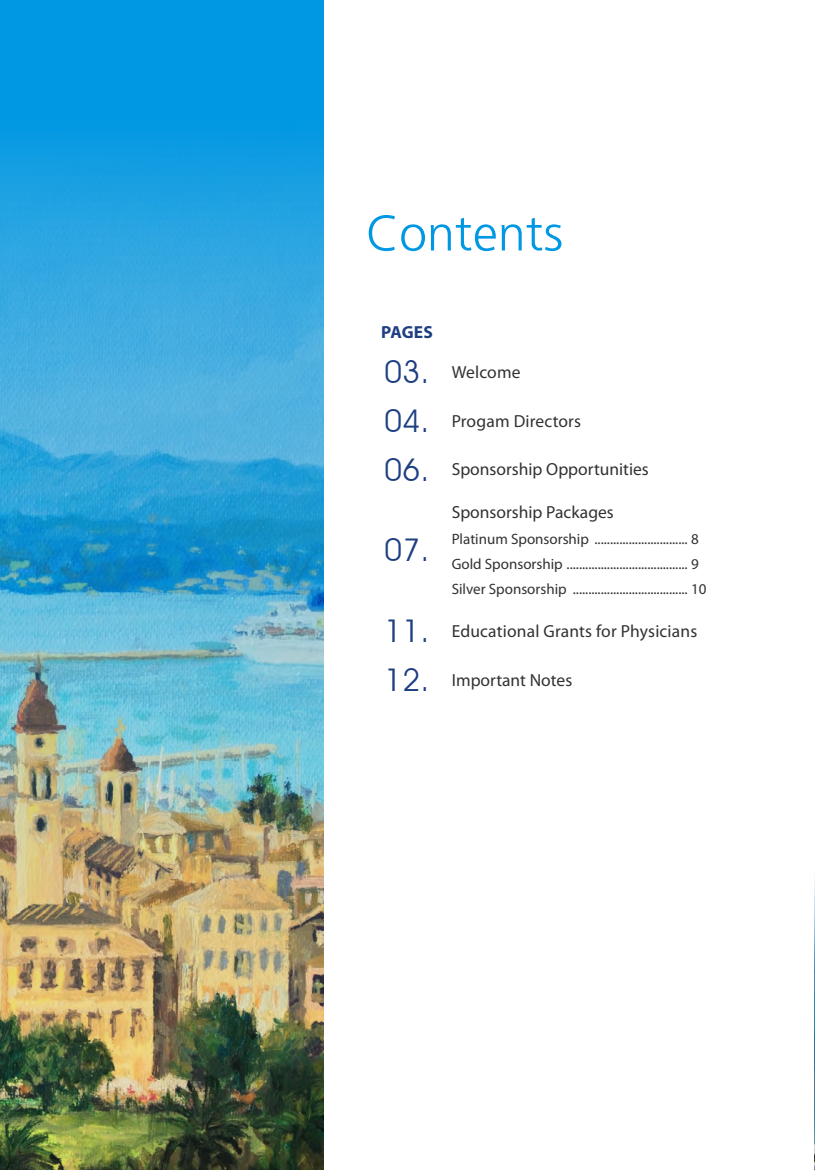
<style>
.page{position:relative;width:815px;height:1170px;background:#fff}
.page>*{position:absolute;margin:0;border:0;box-sizing:border-box;transform-origin:0 0}
.t1{font:300 50px "PF Catalog";color:#0098e3}
.t2{font:31.25px "Avant Garde IT Cby BT";color:#1d3e81}
.t3{font:17.5px "Myriad Pro";color:#323232}
.t4{font:700 17.5px "Myriad Pro";letter-spacing:-.005em;color:#1d3e81}
.t5{font:15px/25.1px "Myriad Pro";color:#323232}
.s1{font-family:"Avant Garde IT Cby BT";font-size:31.25px;color:#1d3e81}
</style>
<div class="page">
<img style="left:0;top:0;width:323px;height:1169px">
<img style="left:814px;top:875px;width:1px;height:294px">
<h1 class="t1" style="left:366px;top:205px;width:199px">Contents</h1>
<p class="t4" style="left:381px;top:320px;width:53px">PAGES</p>
<p class="t3" style="left:385px;top:361px;width:137px"><span class="s1">03.</span> Welcome</p>
<p class="t3" style="left:385px;top:410px;width:198px"><span class="s1">04.</span> Progam Directors</p>
<p class="t3" style="left:385px;top:458px;width:266px"><span class="s1">06.</span> Sponsorship Opportunities</p>
<p class="t3" style="left:452px;top:501px;width:164px">Sponsorship Packages</p>
<p class="t5" style="left:452px;top:525px;width:256px">Platinum Sponsorship .............................. 8<br>Gold Sponsorship ....................................... 9<br>Silver Sponsorship ..................................... 10</p>
<p class="t3" style="left:385px;top:620px;width:314px"><span class="s1">11.</span> Educational Grants for Physicians</p>
<p class="t3" style="left:385px;top:669px;width:189px"><span class="s1">12.</span> Important Notes</p>
<h2 class="t2" style="left:385px;top:531px;width:46px">07.</h2>
</div>
